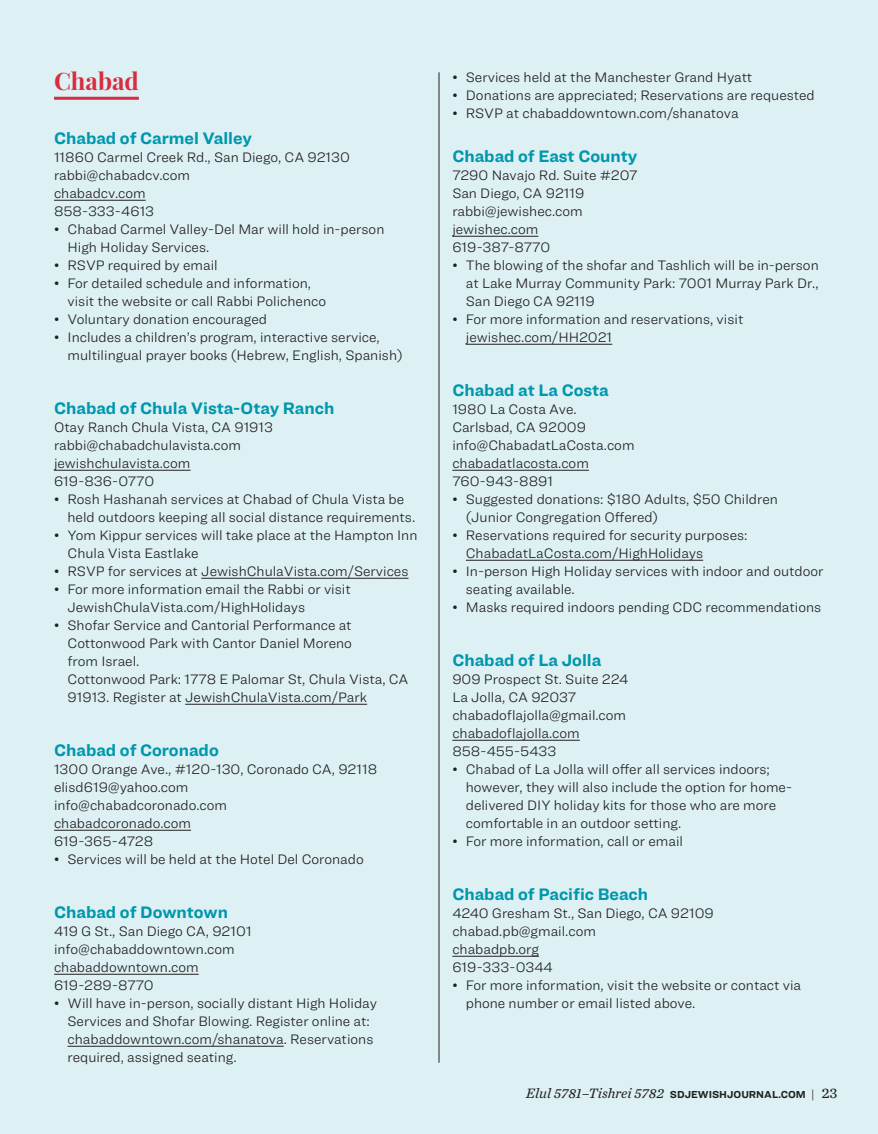
<style>
.page{position:relative;width:878px;height:1134px;background:#ddf1f4}
.page>*{position:absolute;margin:0;border:0;box-sizing:border-box;transform-origin:0 0}
.t1{font:700 24px "Playfair Display";color:#d92c3e}
.t2{font:700 17.25px "Ringside";color:#0097ad}
.t3{font:300 14.25px/18px "Ringside";color:#231f20}
.t4{font:italic 14.25px "Chronicle Text G2";color:#231f20}
.s1{font-family:"Ringside";font-weight:700;font-style:normal;font-size:10.5px}
.s2{font-style:normal;font-size:12px}
.s3{font-style:normal;font-size:15px}
</style>
<div class="page">
<hr style="left:54px;top:97px;width:85px;height:3px;background:#d92c3e">
<hr style="left:54px;top:200px;width:92px;height:1px;background:#231f20">
<hr style="left:54px;top:470px;width:136px;height:1px;background:#231f20">
<hr style="left:201px;top:578px;width:207px;height:1px;background:#231f20">
<hr style="left:185px;top:704px;width:182px;height:1px;background:#231f20">
<hr style="left:54px;top:830px;width:137px;height:1px;background:#231f20">
<hr style="left:54px;top:974px;width:145px;height:1px;background:#231f20">
<hr style="left:68px;top:1046px;width:216px;height:1px;background:#231f20">
<hr style="left:439px;top:72px;width:1px;height:991px;background:#231f20">
<hr style="left:452px;top:236px;width:86px;height:1px;background:#231f20">
<hr style="left:466px;top:344px;width:146px;height:1px;background:#231f20">
<hr style="left:452px;top:470px;width:137px;height:1px;background:#231f20">
<hr style="left:466px;top:560px;width:237px;height:1px;background:#231f20">
<hr style="left:452px;top:740px;width:127px;height:1px;background:#231f20">
<hr style="left:452px;top:956px;width:87px;height:1px;background:#231f20">
<h1 class="t1" style="left:54px;top:66px;width:86px">Chabad</h1>
<p class="t2" style="left:54px;top:125px;width:199px">Chabad of Carmel Valley</p>
<p class="t3" style="left:54px;top:148px;width:297px">11860 Carmel Creek Rd., San Diego, CA 92130 rabbi@chabadcv.com<br>chabadcv.com<br>858-333-4613</p>
<p class="t3" style="left:68px;top:220px;width:318px;text-indent:-13px">• Chabad Carmel Valley-Del Mar will hold in-person<br>High Holiday Services.</p>
<p class="t3" style="left:54px;top:256px;width:165px">• RSVP required by email</p>
<p class="t3" style="left:68px;top:274px;width:260px;text-indent:-13px">• For detailed schedule and information, visit the website or call Rabbi Polichenco</p>
<p class="t3" style="left:54px;top:310px;width:214px">• Voluntary donation encouraged</p>
<p class="t3" style="left:68px;top:328px;width:336px;text-indent:-13px">• Includes a children’s program, interactive service, multilingual prayer books (Hebrew, English, Spanish)</p>
<p class="t2" style="left:54px;top:395px;width:282px">Chabad of Chula Vista-Otay Ranch</p>
<p class="t3" style="left:54px;top:418px;width:220px">Otay Ranch Chula Vista, CA 91913 rabbi@chabadchulavista.com jewishchulavista.com<br>619-836-0770</p>
<p class="t3" style="left:68px;top:490px;width:349px;text-indent:-13px">• Rosh Hashanah services at Chabad of Chula Vista be held outdoors keeping all social distance requirements.</p>
<p class="t3" style="left:68px;top:526px;width:351px;text-indent:-13px">• Yom Kippur services will take place at the Hampton Inn<br>Chula Vista Eastlake</p>
<p class="t3" style="left:54px;top:562px;width:356px">• RSVP for services at JewishChulaVista.com/Services</p>
<p class="t3" style="left:68px;top:580px;width:285px;text-indent:-13px">• For more information email the Rabbi or visit<br>JewishChulaVista.com/HighHolidays</p>
<p class="t3" style="left:68px;top:616px;width:342px;text-indent:-13px">• Shofar Service and Cantorial Performance at Cottonwood Park with Cantor Daniel Moreno<br>from Israel.<br>Cottonwood Park: 1778 E Palomar St, Chula Vista, CA 91913. Register at JewishChulaVista.com/Park</p>
<p class="t2" style="left:54px;top:737px;width:166px">Chabad of Coronado</p>
<p class="t3" style="left:54px;top:760px;width:325px">1300 Orange Ave., #120-130, Coronado CA, 92118 elisd619@yahoo.com<br>info@chabadcoronado.com<br>chabadcoronado.com<br>619-365-4728</p>
<p class="t3" style="left:54px;top:850px;width:311px">• Services will be held at the Hotel Del Coronado</p>
<p class="t2" style="left:54px;top:899px;width:175px">Chabad of Downtown</p>
<p class="t3" style="left:54px;top:922px;width:199px">419 G St., San Diego CA, 92101 info@chabaddowntown.com chabaddowntown.com<br>619-289-8770</p>
<p class="t3" style="left:68px;top:994px;width:311px;text-indent:-13px">• Will have in-person, socially distant High Holiday Services and Shofar Blowing. Register online at: chabaddowntown.com/shanatova. Reservations required, assigned seating.</p>
<p class="t3" style="left:452px;top:68px;width:301px">• Services held at the Manchester Grand Hyatt</p>
<p class="t3" style="left:452px;top:86px;width:364px">• Donations are appreciated; Reservations are requested</p>
<p class="t3" style="left:452px;top:104px;width:288px">• RSVP at chabaddowntown.com/shanatova</p>
<p class="t2" style="left:452px;top:143px;width:187px">Chabad of East County</p>
<p class="t3" style="left:452px;top:166px;width:186px">7290 Navajo Rd. Suite #207<br>San Diego, CA 92119 rabbi@jewishec.com jewishec.com<br>619-387-8770</p>
<p class="t3" style="left:466px;top:256px;width:354px;text-align:justify;text-indent:-13px">• The blowing of the shofar and Tashlich will be in-person at Lake Murray Community Park: 7001 Murray Park Dr., San Diego CA 92119</p>
<p class="t3" style="left:466px;top:310px;width:279px;text-indent:-13px">• For more information and reservations, visit jewishec.com/HH2021</p>
<p class="t2" style="left:452px;top:377px;width:158px">Chabad at La Costa</p>
<p class="t3" style="left:452px;top:400px;width:184px">1980 La Costa Ave.<br>Carlsbad, CA 92009 info@ChabadatLaCosta.com chabadatlacosta.com<br>760-943-8891</p>
<p class="t3" style="left:466px;top:490px;width:313px;text-indent:-13px">• Suggested donations: $180 Adults, $50 Children (Junior Congregation Offered)</p>
<p class="t3" style="left:466px;top:526px;width:283px;text-indent:-13px">• Reservations required for security purposes:<br>ChabadatLaCosta.com/HighHolidays</p>
<p class="t3" style="left:466px;top:562px;width:359px;text-indent:-13px">• In-person High Holiday services with indoor and outdoor seating available.</p>
<p class="t3" style="left:452px;top:598px;width:370px">• Masks required indoors pending CDC recommendations</p>
<p class="t2" style="left:452px;top:647px;width:150px">Chabad of La Jolla</p>
<p class="t3" style="left:452px;top:670px;width:177px">909 Prospect St. Suite 224<br>La Jolla, CA 92037 chabadoflajolla@gmail.com chabadoflajolla.com<br>858-455-5433</p>
<p class="t3" style="left:466px;top:760px;width:328px;text-indent:-13px">• Chabad of La Jolla will offer all services indoors; however, they will also include the option for home&shy;delivered DIY holiday kits for those who are more comfortable in an outdoor setting.</p>
<p class="t3" style="left:452px;top:832px;width:232px">• For more information, call or email</p>
<p class="t2" style="left:452px;top:881px;width:197px">Chabad of Pacific Beach</p>
<p class="t3" style="left:452px;top:904px;width:263px">4240 Gresham St., San Diego, CA 92109 chabad.pb@gmail.com<br>chabadpb.org<br>619-333-0344</p>
<p class="t3" style="left:466px;top:976px;width:337px;text-indent:-13px">• For more information, visit the website or contact via phone number or email listed above.</p>
<p class="t4" style="left:526px;top:1082px;width:313px">Elul 5781–Tishrei 5782 <span class="s1">SDJEWISHJOURNAL.COM</span> <span class="s2">|</span> <span class="s3">23</span></p>
</div>
